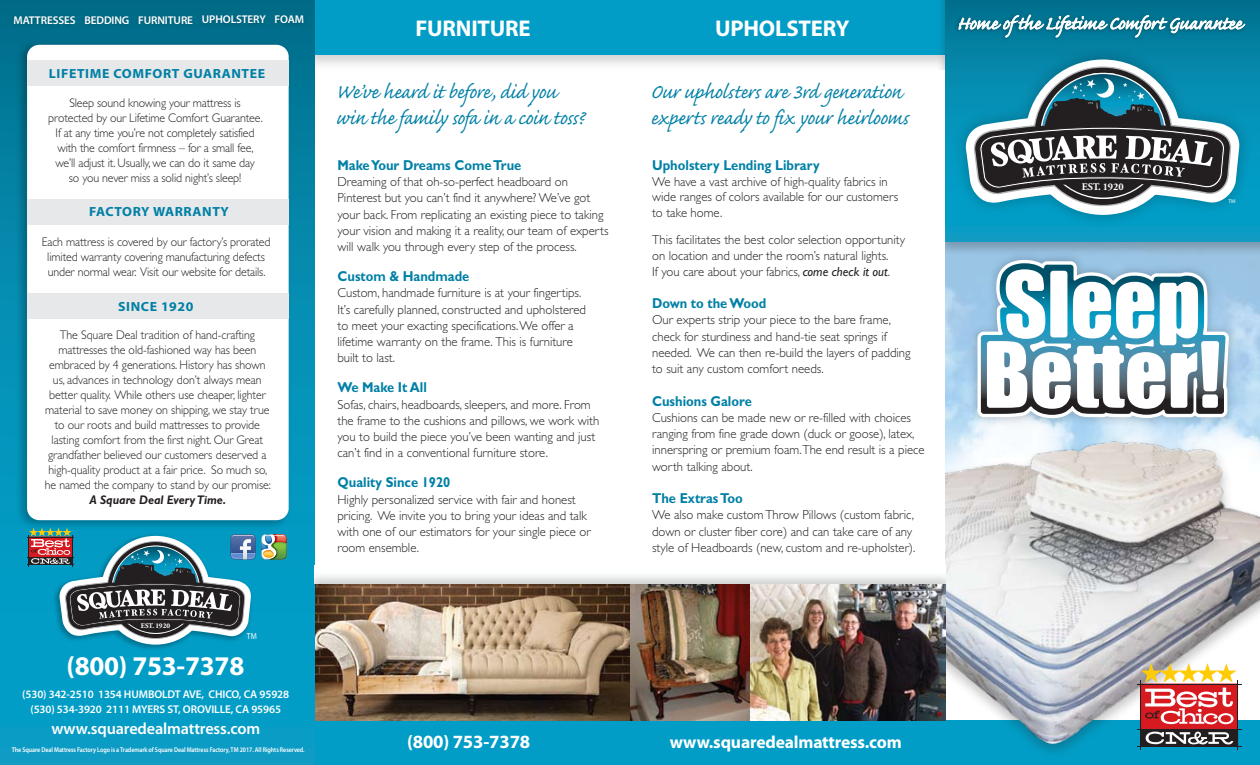
<style>
.page{position:relative;width:1260px;height:765px;background:#fff}
.page>*{position:absolute;margin:0;border:0;box-sizing:border-box;transform-origin:0 0}
.t1{font:700 27.12px "Myriad Pro";letter-spacing:-.01em;color:#fff}
.t2{font:25.75px/26.2px "Caflisch Script";letter-spacing:-.01em;color:#0080a6}
.t3{font:700 22.88px "Myriad Pro";letter-spacing:-.01em;color:#fff}
.t4{font:700 18.75px "Myriad Pro";letter-spacing:-.01em;color:#fff}
.t5{font:700 17.5px "Myriad Pro";letter-spacing:-.01em;color:#fff}
.t6{font:600 16.25px "Myriad Pro";letter-spacing:-.01em;color:#fff}
.t7{font:700 14.38px "Gill Sans";color:#0080a6;scale:.9 1}
.t8{font:700 13.25px "Myriad Pro";letter-spacing:.04em;color:#0080a6;scale:1.04 1}
.t9{font:300 13.12px/16.2px "Gill Sans";color:#231f20}
.t10{font:300 12.5px/15px "Gill Sans";letter-spacing:-.005em;color:#231f20;text-align:center;scale:.95 1}
.t11{font:italic 700 12.5px "Gill Sans";letter-spacing:-.005em;color:#231f20;scale:.95 1}
.t12{font:600 11.25px/15px "Myriad Pro";letter-spacing:-.01em;color:#fff;text-align:center}
.t13{font:700 10.25px "Adobe Garamond";color:#fff}
.t14{font:8.62px "Myriad Pro";color:#fff;scale:.87 1}
.t15{font:700 7.12px "Adobe Garamond";color:#fff}
.t16{font:600 6.88px "Myriad Pro";letter-spacing:-.01em;color:#fff;scale:.87 1}
.t17{font:5.5px "Myriad Pro";color:#fff}
.s1{font-weight:400;font-style:italic}
</style>
<div class="page">
<div style="left:311px;top:721px;width:949px;height:44px;background:#019dc6"></div>
<img style="left:945px;top:424px;width:315px;height:329px">
<img style="left:749px;top:584px;width:196px;height:137px">
<img style="left:315px;top:584px;width:315px;height:137px">
<img style="left:630px;top:584px;width:119px;height:137px">
<div style="left:311px;top:0;width:636px;height:55px;background:#019dc6"></div>
<svg style="left:0;top:0;width:315px;height:765px;background:#0495bb"></svg>
<img style="left:12px;top:36px;width:284px;height:499px">
<div style="left:27px;top:45px;width:262px;height:475px;background:#fff;border-radius:12px"></div>
<svg style="left:945px;top:0;width:315px;height:242px;background:#0782a4"></svg>
<img style="left:952px;top:9px;width:300px;height:31px">
<svg style="left:958px;top:15px;width:287px;height:23px"></svg>
<img style="left:7px;top:8px;width:303px;height:27px">
<img style="left:52px;top:639px;width:205px;height:15px">
<img style="left:965px;top:246px;width:278px;height:185px">
<svg style="left:978px;top:260px;width:251px;height:158px"></svg>
<svg style="left:979px;top:262px;width:248px;height:155px"></svg>
<div style="left:1096px;top:354px;width:6px;height:9px;background:#fff"></div>
<div style="left:27px;top:199px;width:262px;height:26px;background:#e7e8e9"></div>
<div style="left:27px;top:60px;width:262px;height:26px;background:#e7e8e9"></div>
<div style="left:27px;top:293px;width:262px;height:26px;background:#e7e8e9"></div>
<img style="left:946px;top:40px;width:314px;height:195px">
<div style="left:1025px;top:59px;width:156px;height:156px;background:#fff;border-radius:50%"></div>
<svg style="left:966px;top:66px;width:273px;height:140px"></svg>
<svg style="left:1140px;top:663px;width:98px;height:83px"></svg>
<hr style="left:1140px;top:680px;width:1px;height:70px;background:#231f20">
<hr style="left:1137px;top:684px;width:104px;height:1px;background:#231f20">
<hr style="left:1238px;top:680px;width:1px;height:70px;background:#231f20">
<hr style="left:1137px;top:729px;width:104px;height:1px;background:#231f20">
<hr style="left:1137px;top:746px;width:104px;height:1px;background:#231f20">
<svg style="left:29px;top:528px;width:258px;height:111px;background:#448597"></svg>
<hr style="left:29px;top:535px;width:1px;height:31px;background:#231f20">
<hr style="left:27px;top:537px;width:47px;height:1px;background:#231f20">
<hr style="left:72px;top:535px;width:1px;height:31px;background:#231f20">
<hr style="left:27px;top:557px;width:47px;height:1px;background:#231f20">
<hr style="left:27px;top:565px;width:47px;height:1px;background:#231f20">
<p class="t12" style="left:14px;top:12px;width:292px">MATTRESSES BEDDING FURNITURE UPHOLSTERY FOAM</p>
<p class="t8" style="left:49px;top:65px;width:209px">LIFETIME COMFORT GUARANTEE</p>
<p class="t10" style="left:48px;top:96px;width:227px">Sleep sound knowing your mattress is protected by our Lifetime Comfort Guarantee.<br>If at any time you’re not completely satisfied with the comfort firmness – for a small fee, we’ll adjust it. Usually, we can do it same day<br>so you never miss a solid night’s sleep!</p>
<p class="t8" style="left:89px;top:203px;width:136px">FACTORY WARRANTY</p>
<p class="t10" style="left:42px;top:234px;width:242px">Each mattress is covered by our factory’s prorated limited warranty covering manufacturing defects under normal wear. Visit our website for details.</p>
<p class="t8" style="left:118px;top:298px;width:74px">SINCE 1920</p>
<p class="t10" style="left:45px;top:328px;width:239px">The Square Deal tradition of hand-crafting mattresses the old-fashioned way has been embraced by 4 generations. History has shown us, advances in technology don’t always mean better quality. While others use cheaper, lighter material to save money on shipping, we stay true to our roots and build mattresses to provide lasting comfort from the first night. Our Great grandfather believed our customers deserved a high-quality product at a fair price. So much so, he named the company to stand by our promise:</p>
<p class="t11" style="left:90px;top:493px;width:145px">A Square Deal Every Time.</p>
<p class="t15" style="left:141px;top:622px;width:31px">EST. 1920</p>
<p class="t14" style="left:247px;top:630px;width:13px">TM</p>
<h1 class="t1" style="left:66px;top:648px;width:179px">(800) 753-7378</h1>
<p class="t12" style="left:22px;top:687px;width:268px">(530) 342-2510 1354 HUMBOLDT AVE, CHICO, CA 95928 (530) 534-3920 2111 MYERS ST, OROVILLE, CA 95965</p>
<p class="t6" style="left:51px;top:719px;width:210px">www.squaredealmattress.com</p>
<p class="t16" style="left:12px;top:745px;width:338px">The Square Deal Mattress Factory Logo is a Trademark of Square Deal Mattress Factory, TM 2017. All Rights Reserved.</p>
<h3 class="t3" style="left:415px;top:14px;width:117px">FURNITURE</h3>
<h3 class="t3" style="left:715px;top:14px;width:136px">UPHOLSTERY</h3>
<h2 class="t2" style="left:336px;top:80px;width:250px">We’ve heard it before, did you win the family sofa in a coin toss?</h2>
<p class="t7" style="left:337px;top:157px;width:206px">Make Your Dreams Come True</p>
<p class="t9" style="left:337px;top:174px;width:273px">Dreaming of that oh-so-perfect headboard on Pinterest but you can’t find it anywhere? We’ve got your back. From replicating an existing piece to taking your vision and making it a reality, our team of experts will walk you through every step of the process.</p>
<p class="t7" style="left:337px;top:268px;width:148px">Custom &amp; Handmade</p>
<p class="t9" style="left:337px;top:285px;width:250px">Custom, handmade furniture is at your fingertips.<br>It’s carefully planned, constructed and upholstered to meet your exacting specifications. We offer a lifetime warranty on the frame. This is furniture built to last.</p>
<p class="t7" style="left:337px;top:379px;width:101px">We Make It All</p>
<p class="t9" style="left:337px;top:396px;width:263px">Sofas, chairs, headboards, sleepers, and more. From the frame to the cushions and pillows, we work with you to build the piece you’ve been wanting and just can’t find in a conventional furniture store.</p>
<p class="t7" style="left:337px;top:474px;width:127px">Quality Since 1920</p>
<p class="t9" style="left:337px;top:491px;width:255px">Highly personalized service with fair and honest pricing. We invite you to bring your ideas and talk with one of our estimators for your single piece or room ensemble.</p>
<h2 class="t2" style="left:650px;top:80px;width:259px">Our upholsters are 3rd generation experts ready to fix your heirlooms</h2>
<p class="t7" style="left:652px;top:157px;width:188px">Upholstery Lending Library</p>
<p class="t9" style="left:652px;top:173px;width:248px;line-height:15.8px">We have a vast archive of high-quality fabrics in wide ranges of colors available for our customers to take home.</p>
<p class="t9" style="left:652px;top:232px;width:254px;line-height:15.8px">This facilitates the best color selection opportunity on location and under the room’s natural lights.<br>If you care about your fabrics, <span class="s1">come check it out</span>.</p>
<p class="t7" style="left:652px;top:295px;width:128px">Down to the Wood</p>
<p class="t9" style="left:652px;top:312px;width:260px">Our experts strip your piece to the bare frame, check for sturdiness and hand-tie seat springs if needed. We can then re-build the layers of padding to suit any custom comfort needs.</p>
<p class="t7" style="left:652px;top:392px;width:112px">Cushions Galore</p>
<p class="t9" style="left:652px;top:409px;width:274px">Cushions can be made new or re-filled with choices ranging from fine grade down (duck or goose), latex, innerspring or premium foam.The end result is a piece worth talking about.</p>
<p class="t7" style="left:652px;top:490px;width:102px">The Extras Too</p>
<p class="t9" style="left:652px;top:507px;width:265px">We also make custom Throw Pillows (custom fabric, down or cluster fiber core) and can take care of any style of Headboards (new, custom and re-upholster).</p>
<h3 class="t4" style="left:407px;top:729px;width:125px">(800) 753-7378</h3>
<h3 class="t5" style="left:670px;top:730px;width:233px">www.squaredealmattress.com</h3>
<p class="t13" style="left:1082px;top:181px;width:43px">EST. 1920</p>
<p class="t17" style="left:1228px;top:198px;width:9px">TM</p>
</div>
